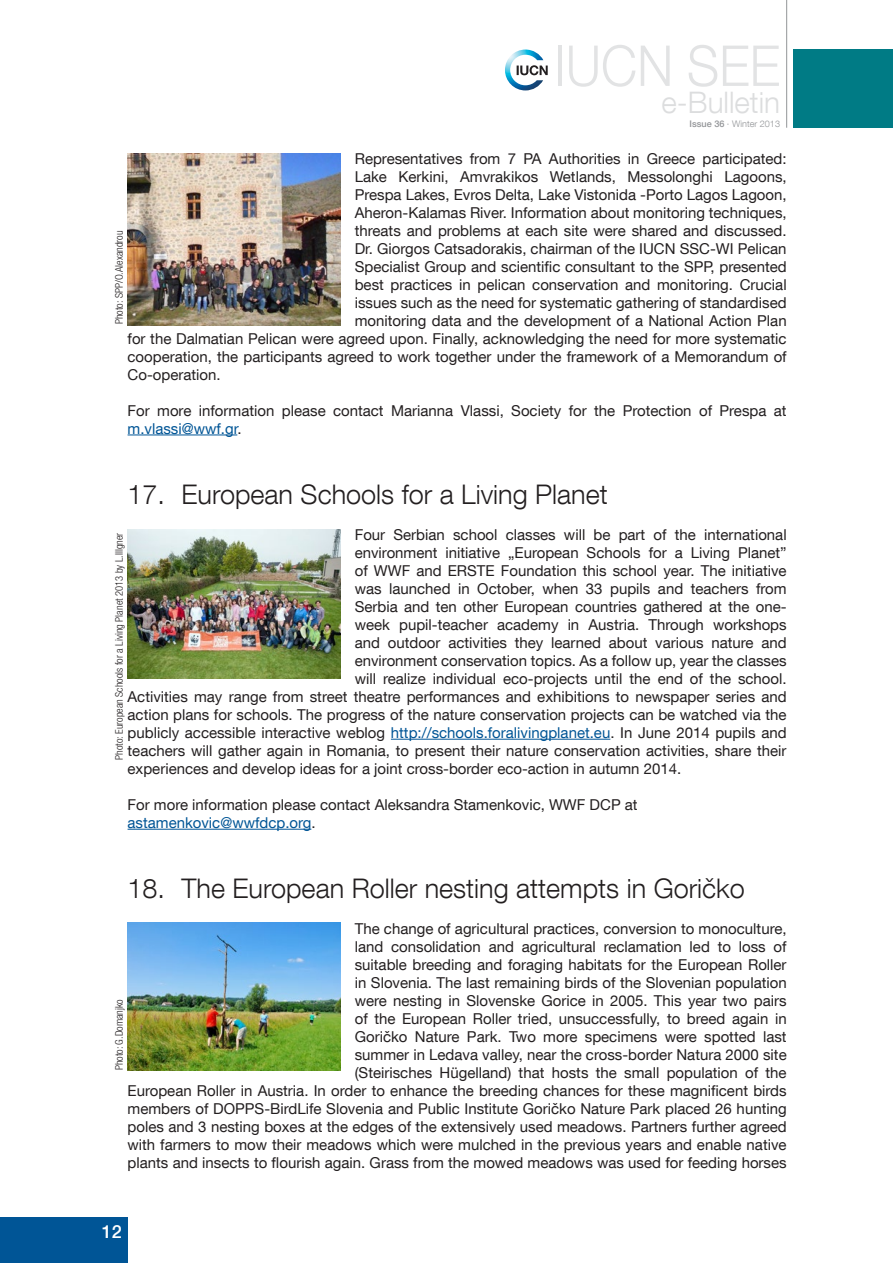
<style>
.page{position:relative;width:893px;height:1263px;background:#fff}
.page>*{position:absolute;margin:0;border:0;box-sizing:border-box;transform-origin:0 0}
.t1{font:300 56.4px "Helvetica Neue LT Com";color:#e2e3e4;scale:.91 1}
.t2{font:300 29.55px "Helvetica Neue LT Com";color:#dcddde}
.t3{font:300 27px "Helvetica Neue LT Com";color:#231f20}
.t4{font:500 18px "Helvetica Neue LT Com";color:#fff}
.t5{font:15px/18px "Helvetica Neue LT Com";color:#231f20}
.t6{font:300 condensed 10.5px "Helvetica Neue LT Com";color:#231f20}
.t7{font:300 9.15px "Helvetica Neue LT Com";color:#939598}
.s1{font-weight:500}
.s2{color:#005596}
</style>
<div class="page">
<div style="left:0;top:1217px;width:128px;height:46px;background:#005596"></div>
<hr style="left:786px;top:0;width:1px;height:128px;background:#939598">
<img style="left:505px;top:50px;width:38px;height:40px">
<svg style="left:517px;top:65px;width:31px;height:10px"></svg>
<div style="left:794px;top:49px;width:99px;height:78px;background:#007b85"></div>
<hr style="left:128px;top:435px;width:109px;height:1px;background:#005596">
<hr style="left:391px;top:739px;width:219px;height:1px;background:#005596">
<hr style="left:128px;top:829px;width:183px;height:1px;background:#005596">
<img style="left:128px;top:153px;width:212px;height:172px">
<img style="left:128px;top:530px;width:212px;height:148px">
<img style="left:128px;top:922px;width:212px;height:148px">
<h1 class="t1" style="left:554px;top:31px;width:249px">IUCN SEE</h1>
<h2 class="t2" style="left:662px;top:84px;width:120px">e-Bulletin</h2>
<p class="t7" style="left:690px;top:118px;width:92px"><span class="s1">Issue 36</span> · Winter 2013</p>
<p class="t5" style="left:355px;top:149px;width:433px">Representatives from 7 PA Authorities in Greece participated:</p>
<p class="t5" style="left:355px;top:167px;width:433px">Lake Kerkini, Amvrakikos Wetlands, Messolonghi Lagoons,</p>
<p class="t5" style="left:355px;top:185px;width:433px">Prespa Lakes, Evros Delta, Lake Vistonida -Porto Lagos Lagoon,</p>
<p class="t5" style="left:355px;top:203px;width:433px">Aheron-Kalamas River. Information about monitoring techniques,</p>
<p class="t5" style="left:355px;top:221px;width:433px">threats and problems at each site were shared and discussed.</p>
<p class="t5" style="left:355px;top:239px;width:433px">Dr. Giorgos Catsadorakis, chairman of the IUCN SSC-WI Pelican</p>
<p class="t5" style="left:355px;top:257px;width:433px">Specialist Group and scientific consultant to the SPP, presented</p>
<p class="t5" style="left:355px;top:275px;width:433px">best practices in pelican conservation and monitoring. Crucial</p>
<p class="t5" style="left:355px;top:293px;width:433px">issues such as the need for systematic gathering of standardised</p>
<p class="t5" style="left:355px;top:311px;width:433px">monitoring data and the development of a National Action Plan</p>
<p class="t5" style="left:128px;top:329px;width:661px">for the Dalmatian Pelican were agreed upon. Finally, acknowledging the need for more systematic</p>
<p class="t5" style="left:128px;top:347px;width:661px">cooperation, the participants agreed to work together under the framework of a Memorandum of</p>
<p class="t5" style="left:128px;top:365px;width:95px">Co-operation.</p>
<p class="t5" style="left:128px;top:401px;width:661px">For more information please contact Marianna Vlassi, Society for the Protection of Prespa at <span class="s2">m.vlassi@wwf.gr</span>.</p>
<p class="t6" style="left:113px;top:324px;width:95px;rotate:-90deg">Photo: SPP/O.Alexandrou</p>
<h3 class="t3" style="left:128px;top:478px;width:482px">17. European Schools for a Living Planet</h3>
<p class="t5" style="left:355px;top:525px;width:433px">Four Serbian school classes will be part of the international</p>
<p class="t5" style="left:355px;top:543px;width:433px">environment initiative „European Schools for a Living Planet”</p>
<p class="t5" style="left:355px;top:561px;width:433px">of WWF and ERSTE Foundation this school year. The initiative</p>
<p class="t5" style="left:355px;top:579px;width:433px">was launched in October, when 33 pupils and teachers from</p>
<p class="t5" style="left:355px;top:597px;width:433px">Serbia and ten other European countries gathered at the one-</p>
<p class="t5" style="left:355px;top:615px;width:433px">week pupil-teacher academy in Austria. Through workshops</p>
<p class="t5" style="left:355px;top:633px;width:433px">and outdoor activities they learned about various nature and</p>
<p class="t5" style="left:355px;top:651px;width:433px">environment conservation topics. As a follow up, year the classes</p>
<p class="t5" style="left:355px;top:669px;width:433px">will realize individual eco-projects until the end of the school.</p>
<p class="t5" style="left:128px;top:687px;width:661px">Activities may range from street theatre performances and exhibitions to newspaper series and</p>
<p class="t5" style="left:128px;top:705px;width:660px">action plans for schools. The progress of the nature conservation projects can be watched via the</p>
<p class="t5" style="left:128px;top:723px;width:661px">publicly accessible interactive weblog <span class="s2">http://schools.foralivingplanet.eu</span>. In June 2014 pupils and</p>
<p class="t5" style="left:128px;top:741px;width:661px">teachers will gather again in Romania, to present their nature conservation activities, share their</p>
<p class="t5" style="left:128px;top:759px;width:555px">experiences and develop ideas for a joint cross-border eco-action in autumn 2014.</p>
<p class="t5" style="left:128px;top:795px;width:512px">For more information please contact Aleksandra Stamenkovic, WWF DCP at <span class="s2">astamenkovic@wwfdcp.org</span>.</p>
<p class="t6" style="left:113px;top:760px;width:229px;rotate:-90deg">Photo: European Schools for a Living Planet 2013 by L.Illgner</p>
<h3 class="t3" style="left:128px;top:872px;width:619px">18. The European Roller nesting attempts in Goričko</h3>
<p class="t5" style="left:128px;top:919px;width:661px;text-align:right">The change of agricultural practices, conversion to monoculture,<br>land consolidation and agricultural reclamation led to loss of<br>suitable breeding and foraging habitats for the European Roller<br>in Slovenia. The last remaining birds of the Slovenian population<br>were nesting in Slovenske Gorice in 2005. This year two pairs<br>of the European Roller tried, unsuccessfully, to breed again in<br>Goričko Nature Park. Two more specimens were spotted last<br>summer in Ledava valley, near the cross-border Natura 2000 site<br>(Steirisches Hügelland) that hosts the small population of the<br>European Roller in Austria. In order to enhance the breeding chances for these magnificent birds members of DOPPS-BirdLife Slovenia and Public Institute Goričko Nature Park placed 26 hunting poles and 3 nesting boxes at the edges of the extensively used meadows. Partners further agreed with farmers to mow their meadows which were mulched in the previous years and enable native plants and insects to flourish again. Grass from the mowed meadows was used for feeding horses</p>
<p class="t6" style="left:113px;top:1070px;width:73px;rotate:-90deg">Photo: G.Domanjko</p>
<p class="t4" style="left:102px;top:1220px;width:22px">12</p>
</div>
